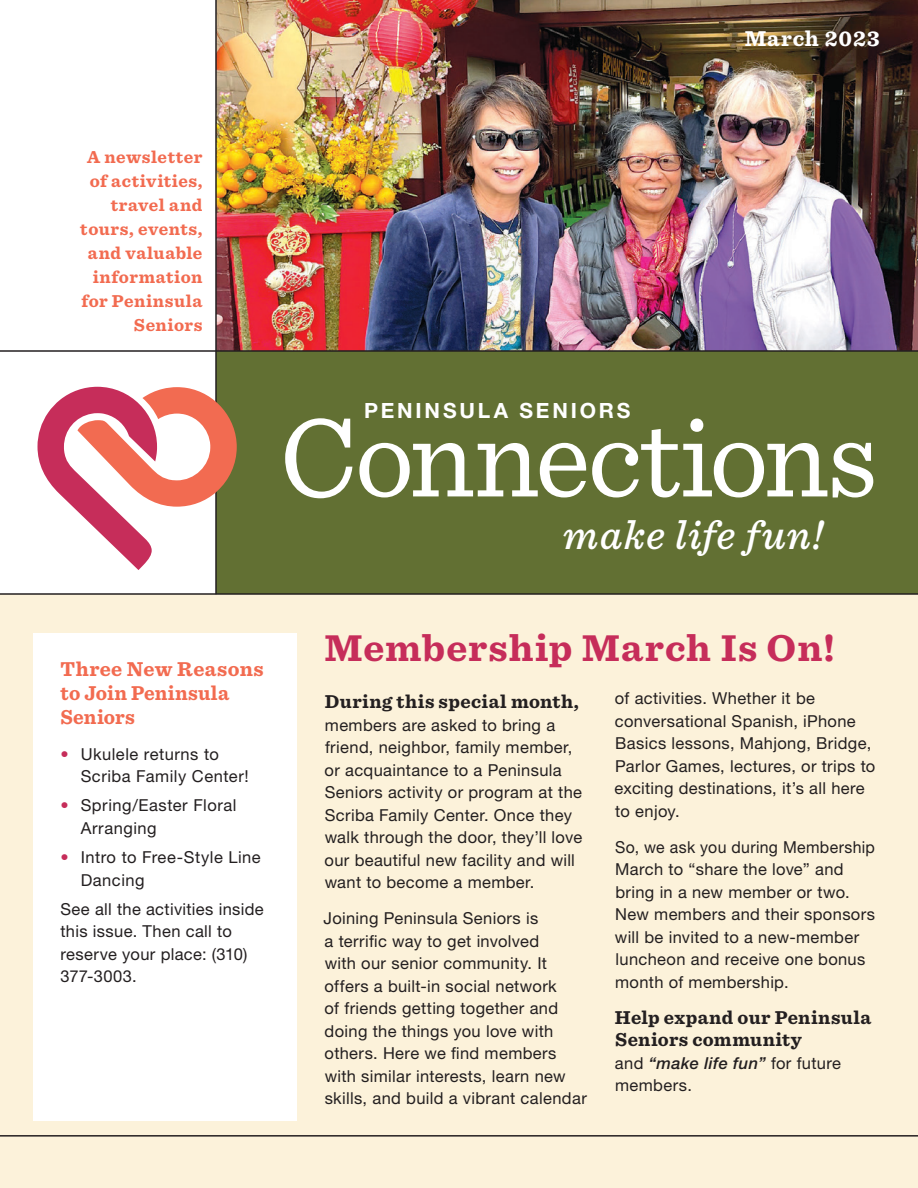
<style>
.page{position:relative;width:918px;height:1188px;background:#fff}
.page>*{position:absolute;margin:0;border:0;box-sizing:border-box;transform-origin:0 0}
.t1{font:117px "Sentinel";letter-spacing:-.025em;color:#fff}
.t2{font:italic 500 42px "Sentinel";letter-spacing:.025em;color:#fff}
.Headlines{font:700 39px "Sentinel";letter-spacing:.025em;color:#c62d5a}
.t3{font:700 22.5px "Sentinel";letter-spacing:.04em;color:#fff}
.Subheads{font:700 21px/24px "Sentinel";letter-spacing:.015em;color:#f26b50}
.t4{font:700 21px "Helvetica Neue LT Std";letter-spacing:.135em;color:#fff}
.t5{font:700 19.5px/22.5px "Sentinel";letter-spacing:.025em;color:#231f20}
.t6{font:700 18px/24px "Sentinel";letter-spacing:.03em;color:#f26b50;text-align:right}
.Bulleted_no_indent{font:16.5px/22.5px "Helvetica Neue LT Std";letter-spacing:.02em;color:#231f20}
.Bulleted_no_indent-2{font:16.5px/22.5px "Helvetica Neue LT Std";letter-spacing:.02em;color:#231f20;scale:.96 1}
.s1{color:#c62d5a}
.s2{font-weight:500;font-style:italic}
</style>
<div class="page">
<div style="left:0;top:595px;width:918px;height:593px;background:#fcf2da"></div>
<img style="left:217px;top:0;width:701px;height:350px">
<div style="left:216px;top:351px;width:702px;height:243px;background:#627033"></div>
<hr style="left:0;top:593px;width:918px;height:2px;background:#231f20">
<hr style="left:0;top:1135px;width:918px;height:2px;background:#231f20">
<div style="left:34px;top:633px;width:263px;height:487px;background:#fff"></div>
<hr style="left:215px;top:0;width:2px;height:594px;background:#231f20">
<svg style="left:38px;top:387px;width:199px;height:183px"></svg>
<hr style="left:0;top:350px;width:918px;height:2px;background:#231f20">
<p class="t3" style="left:745px;top:21px;width:136px">March 2023</p>
<p class="t6" style="left:80px;top:144px;width:124px">A newsletter of activities, travel and tours, events, and valuable information for Peninsula<br>Seniors</p>
<p class="t4" style="left:364px;top:398px;width:268px">PENINSULA SENIORS</p>
<p class="t1" style="left:280px;top:369px;width:599px">Connections</p>
<p class="t2" style="left:563px;top:503px;width:262px">make life fun!</p>
<p class="Subheads" style="left:60px;top:656px;width:205px">Three New Reasons to Join Peninsula<br>Seniors</p>
<p class="Bulleted_no_indent" style="left:81px;top:742px;width:169px;text-indent:-20px"><span class="s1">•</span> Ukulele returns to<br>Scriba Family Center!</p>
<p class="Bulleted_no_indent" style="left:81px;top:794px;width:157px;text-indent:-20px"><span class="s1">•</span> Spring/Easter Floral<br>Arranging</p>
<p class="Bulleted_no_indent" style="left:81px;top:846px;width:182px;text-indent:-20px"><span class="s1">•</span> Intro to Free-Style Line<br>Dancing</p>
<p class="Bulleted_no_indent" style="left:60px;top:897px;width:205px">See all the activities inside this issue. Then call to reserve your place: (310)<br>377-3003.</p>
<p class="Headlines" style="left:325px;top:617px;width:512px">Membership March Is On!</p>
<p class="t5" style="left:325px;top:690px;width:256px">During this special month,</p>
<p class="Bulleted_no_indent" style="left:325px;top:713px;width:259px">members are asked to bring a friend, neighbor, family member, or acquaintance to a Peninsula<br>Seniors activity or program at the<br>Scriba Family Center. Once they walk through the door, they’ll love our beautiful new facility and will want to become a member.</p>
<p class="Bulleted_no_indent" style="left:323px;top:907px;width:265px">Joining Peninsula Seniors is<br>a terrific way to get involved<br>with our senior community. It offers a built-in social network<br>of friends getting together and doing the things you love with others. Here we find members with similar interests, learn new skills, and build a vibrant calendar</p>
<p class="Bulleted_no_indent" style="left:615px;top:687px;width:262px">of activities. Whether it be conversational Spanish, iPhone<br>Basics lessons, Mahjong, Bridge,<br>Parlor Games, lectures, or trips to exciting destinations, it’s all here to enjoy.</p>
<p class="Bulleted_no_indent-2" style="left:615px;top:835px;width:273px">So, we ask you during Membership<br>March to “share the love” and bring in a new member or two.<br>New members and their sponsors will be invited to a new-member luncheon and receive one bonus month of membership.</p>
<p class="t5" style="left:615px;top:1005px;width:258px">Help expand our Peninsula<br>Seniors community</p>
<p class="Bulleted_no_indent" style="left:615px;top:1051px;width:228px">and <span class="s2">“make life fun”</span> for future members.</p>
</div>
